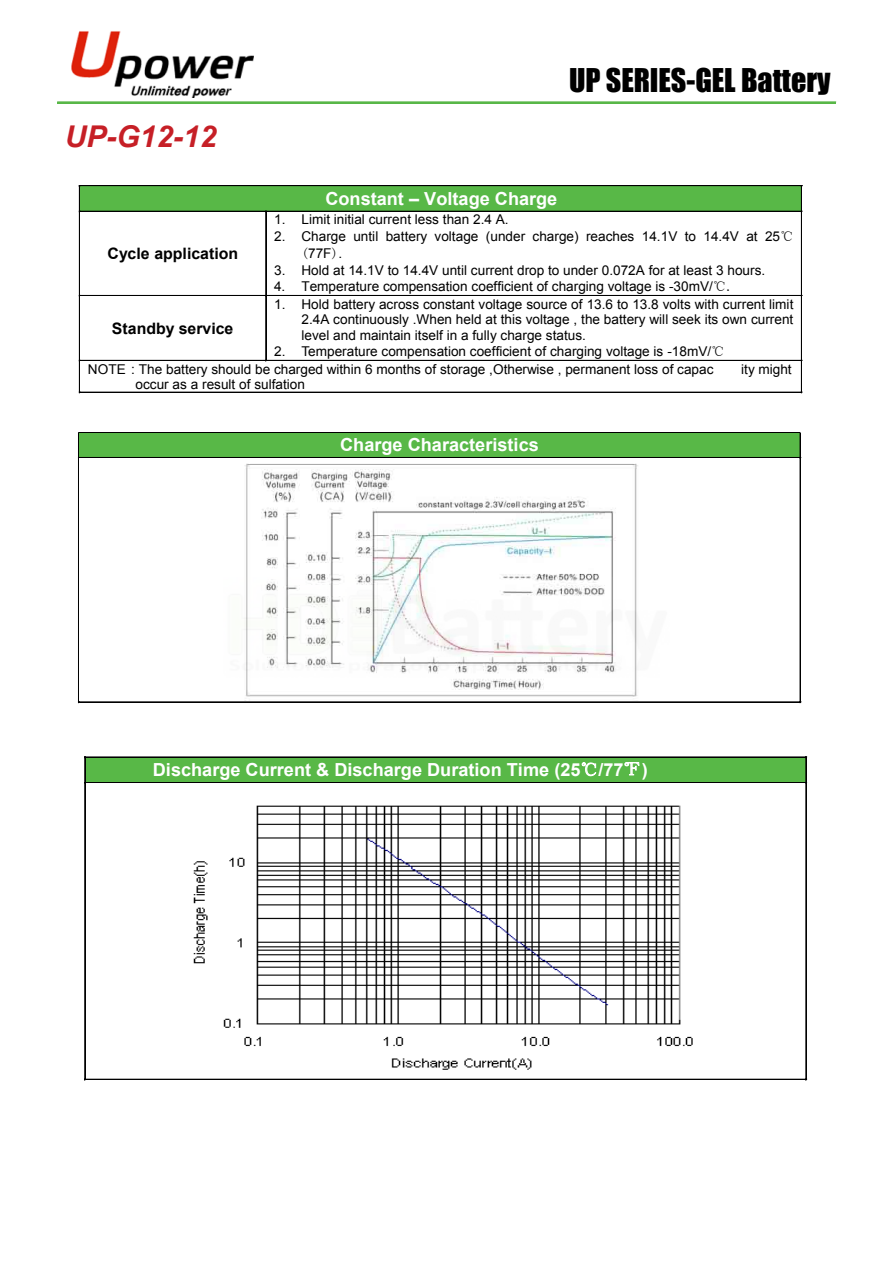
<style>
.page{position:relative;width:893px;height:1263px;background:#fff}
.page>*{position:absolute;margin:0;border:0;box-sizing:border-box;transform-origin:0 0}
.t1{font:30px "Impact";color:#000}
.t2{font:italic 700 30px "Arial";color:#c61f26}
.t3{font:700 18px "Arial";color:#fff}
.t4{font:700 15.75px "Arial";color:#000}
.t5{font:13.5px/15.6px "Arial";color:#000}
.s1{font-style:inherit}
.s2{font-family:"Sim Sun"}
.s3{font-family:"Sim Sun";font-weight:400}
</style>
<div class="page">
<hr style="left:80px;top:186px;width:721px;height:2px;background:#58b847">
<div style="left:80px;top:188px;width:8px;height:21px;background:#58b847"></div>
<div style="left:794px;top:188px;width:7px;height:21px;background:#58b847"></div>
<hr style="left:80px;top:209px;width:721px;height:2px;background:#58b847">
<div style="left:88px;top:188px;width:706px;height:21px;background:#58b847"></div>
<hr style="left:80px;top:186px;width:721px;height:1px;background:#000">
<hr style="left:80px;top:185px;width:721px;height:1px;background:#000">
<svg style="left:79px;top:185px;width:1px;height:27px"></svg>
<hr style="left:80px;top:211px;width:186px;height:1px;background:#000">
<hr style="left:266px;top:211px;width:535px;height:1px;background:#000">
<svg style="left:801px;top:185px;width:1px;height:27px"></svg>
<hr style="left:79px;top:212px;width:1px;height:83px;background:#000">
<hr style="left:266px;top:212px;width:1px;height:83px;background:#000">
<hr style="left:265px;top:212px;width:1px;height:83px;background:#000">
<hr style="left:801px;top:212px;width:1px;height:83px;background:#000">
<hr style="left:80px;top:295px;width:186px;height:1px;background:#000">
<hr style="left:266px;top:295px;width:535px;height:1px;background:#000">
<hr style="left:79px;top:296px;width:1px;height:64px;background:#000">
<hr style="left:266px;top:296px;width:1px;height:64px;background:#000">
<hr style="left:265px;top:296px;width:1px;height:64px;background:#000">
<hr style="left:801px;top:296px;width:1px;height:64px;background:#000">
<hr style="left:80px;top:360px;width:186px;height:1px;background:#000">
<hr style="left:266px;top:360px;width:535px;height:1px;background:#000">
<hr style="left:79px;top:361px;width:1px;height:31px;background:#000">
<hr style="left:801px;top:361px;width:1px;height:31px;background:#000">
<hr style="left:80px;top:392px;width:721px;height:1px;background:#000">
<hr style="left:79px;top:433px;width:721px;height:2px;background:#58b847">
<div style="left:79px;top:435px;width:8px;height:20px;background:#58b847"></div>
<div style="left:792px;top:435px;width:8px;height:20px;background:#58b847"></div>
<hr style="left:79px;top:455px;width:721px;height:2px;background:#58b847">
<div style="left:87px;top:435px;width:705px;height:20px;background:#58b847"></div>
<img style="left:239px;top:463px;width:402px;height:239px">
<svg style="left:78px;top:433px;width:1px;height:25px"></svg>
<hr style="left:79px;top:433px;width:721px;height:1px;background:#000">
<hr style="left:79px;top:457px;width:721px;height:1px;background:#000">
<svg style="left:800px;top:433px;width:1px;height:25px"></svg>
<hr style="left:78px;top:458px;width:1px;height:244px;background:#000">
<hr style="left:79px;top:702px;width:721px;height:1px;background:#000">
<hr style="left:800px;top:458px;width:1px;height:244px;background:#000">
<div style="left:85px;top:758px;width:8px;height:23px;background:#58b847"></div>
<div style="left:798px;top:758px;width:8px;height:23px;background:#58b847"></div>
<hr style="left:85px;top:781px;width:721px;height:1px;background:#58b847">
<div style="left:93px;top:758px;width:705px;height:23px;background:#58b847"></div>
<svg style="left:582px;top:762px;width:14px;height:14px"></svg>
<svg style="left:624px;top:762px;width:15px;height:13px"></svg>
<hr style="left:85px;top:757px;width:721px;height:1px;background:#000">
<img style="left:173px;top:805px;width:547px;height:274px">
<svg style="left:84px;top:757px;width:2px;height:26px"></svg>
<hr style="left:85px;top:782px;width:721px;height:1px;background:#000">
<svg style="left:806px;top:757px;width:1px;height:26px"></svg>
<hr style="left:85px;top:783px;width:1px;height:296px;background:#000">
<hr style="left:84px;top:783px;width:1px;height:296px;background:#000">
<hr style="left:85px;top:1079px;width:721px;height:1px;background:#000">
<hr style="left:806px;top:783px;width:1px;height:296px;background:#000">
<hr style="left:58px;top:102px;width:778px;height:1px;background:#58b747">
<img style="left:71px;top:31px;width:182px;height:66px">
<img style="left:239px;top:577px;width:402px;height:109px">
<h1 class="t2" style="left:65px;top:120px;width:153px">UP-G1<span class="s1">2</span>-12</h1>
<p class="t4" style="left:108px;top:243px;width:132px">Cycle application</p>
<h1 class="t1" style="left:569px;top:62px;width:263px">UP SERIES-GEL Battery</h1>
<h2 class="t3" style="left:325px;top:187px;width:233px">Constant – Voltage Charge</h2>
<p class="t5" style="left:274px;top:212px;width:236px">1. Limit initial current less than 2.4 A.</p>
<p class="t5" style="left:301px;top:227px;width:494px;line-height:17.5px;text-indent:-27px">2. Charge until battery voltage (under charge) reaches 14.1V to 14.4V at 25<span class="s2">℃ (</span>77F<span class="s2">)</span>.</p>
<p class="t5" style="left:274px;top:262px;width:493px">3. Hold at 14.1V to 14.4V until current drop to under 0.072A for at least 3 hours.</p>
<p class="t5" style="left:274px;top:279px;width:461px">4. Temperature compensation coefficient of charging voltage is -30mV/<span class="s2">℃.</span></p>
<p class="t5" style="left:301px;top:296px;width:493px;text-align:justify;text-indent:-27px">1. Hold battery across constant voltage source of 13.6 to 13.8 volts with current limit 2.4A continuously .When held at this voltage , the battery will seek its own current level and maintain itself in a fully charge status.</p>
<p class="t5" style="left:88px;top:343px;width:638px;line-height:17.2px;text-indent:186px">2. Temperature compensation coefficient of charging voltage is -18mV/<span class="s2">℃<br></span>NOTE : The battery should be charged within 6 months of storage ,Otherwise , permanent loss of capac</p>
<p class="t4" style="left:112px;top:318px;width:123px">Standby service</p>
<p class="t5" style="left:741px;top:361px;width:52px">ity might</p>
<p class="t5" style="left:136px;top:377px;width:171px">occur as a result of sulfation</p>
<h2 class="t3" style="left:340px;top:433px;width:200px">Charge Characteristics</h2>
<h2 class="t3" style="left:153px;top:757px;width:496px">Discharge Current &amp; Discharge Duration Time (25<span class="s3">℃</span>/77<span class="s3">℉</span>)</h2>
</div>
